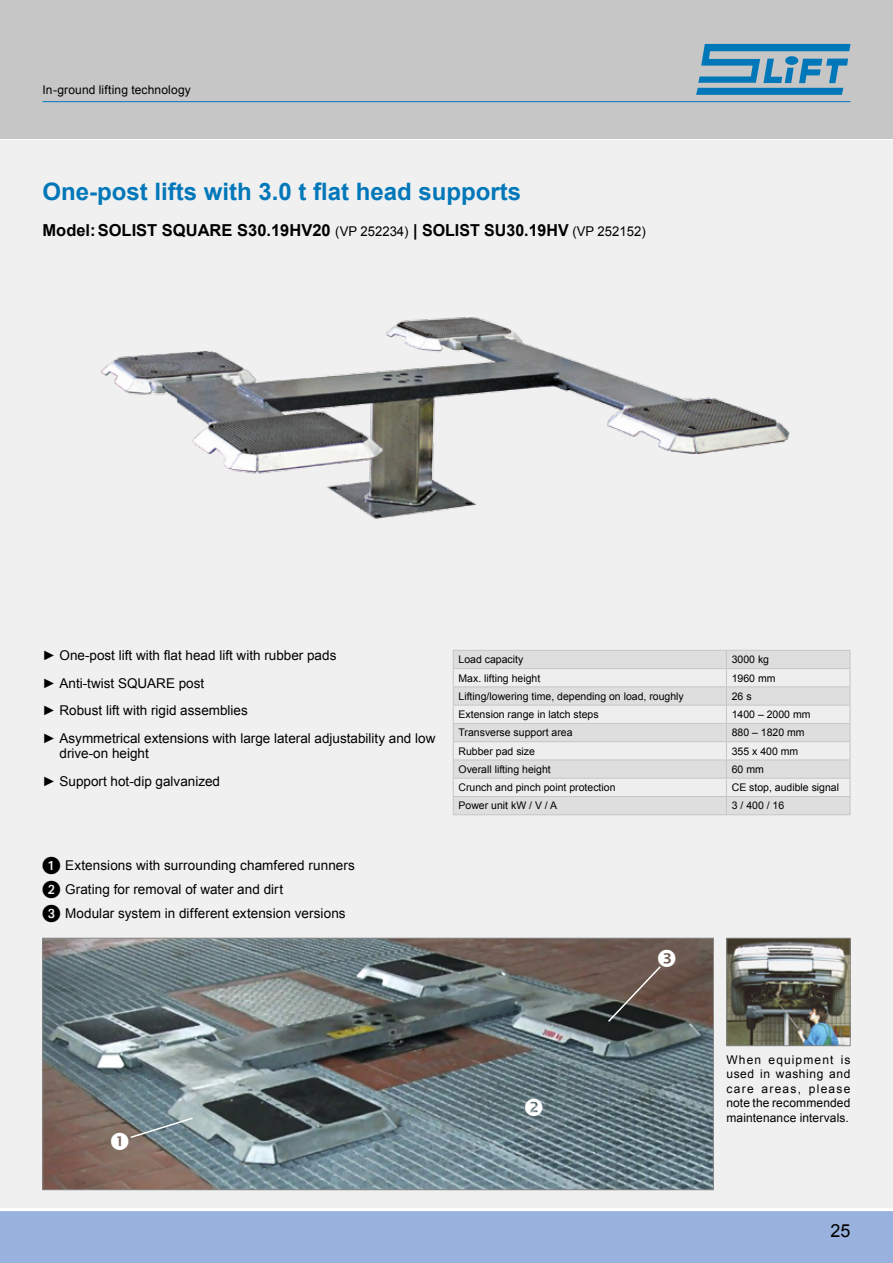
<style>
.page{position:relative;width:893px;height:1263px;background:#fff}
.page>*{position:absolute;margin:0;border:0;box-sizing:border-box;transform-origin:0 0}
.t1{font:700 24px "Arial";color:#0077b9}
.t2{font:18px "Arial";color:#000}
.t3{font:700 16.5px "Arial";color:#000}
.t4{font:13.5px/27.8px "Arial";color:#000}
.t5{font:12px/14.4px "Arial";letter-spacing:.01em;color:#000;text-align:justify}
.t6{font:10.5px "Arial";color:#000}
.s1{font-weight:400;font-size:13.5px}
.s2{font-family:"European Pi One";font-size:18px}
</style>
<div class="page">
<div style="left:0;top:118px;width:893px;height:1102px;background:#f0f0f0"></div>
<div style="left:0;top:1209px;width:893px;height:54px;background:#98b1dd"></div>
<hr style="left:0;top:1208px;width:893px;height:3px;background:#fff">
<hr style="left:0;top:137px;width:893px;height:3px;background:#fff">
<div style="left:0;top:0;width:893px;height:139px;background:#c6c6c6"></div>
<svg style="left:696px;top:44px;width:155px;height:51px"></svg>
<hr style="left:43px;top:101px;width:807px;height:1px;background:#0077b9">
<img style="left:45px;top:940px;width:667px;height:248px">
<div style="left:43px;top:938px;width:671px;height:252px;border:1px solid #878787"></div>
<img style="left:728px;top:940px;width:120px;height:104px">
<div style="left:726px;top:938px;width:124px;height:108px;border:1px solid #878787"></div>
<img style="left:100px;top:317px;width:690px;height:202px">
<div style="left:454px;top:651px;width:396px;height:163px;background:#dedede"></div>
<svg style="left:454px;top:669px;width:396px;height:127px"></svg>
<hr style="left:453px;top:668px;width:273px;height:1px;background:#c6c6c6">
<hr style="left:726px;top:668px;width:124px;height:1px;background:#c6c6c6">
<hr style="left:453px;top:686px;width:273px;height:1px;background:#c6c6c6">
<hr style="left:726px;top:686px;width:124px;height:1px;background:#c6c6c6">
<hr style="left:453px;top:705px;width:273px;height:1px;background:#c6c6c6">
<hr style="left:726px;top:705px;width:124px;height:1px;background:#c6c6c6">
<hr style="left:453px;top:723px;width:273px;height:1px;background:#c6c6c6">
<hr style="left:726px;top:723px;width:124px;height:1px;background:#c6c6c6">
<hr style="left:453px;top:741px;width:273px;height:1px;background:#c6c6c6">
<hr style="left:726px;top:741px;width:124px;height:1px;background:#c6c6c6">
<hr style="left:453px;top:759px;width:273px;height:1px;background:#c6c6c6">
<hr style="left:726px;top:759px;width:124px;height:1px;background:#c6c6c6">
<hr style="left:453px;top:778px;width:273px;height:1px;background:#c6c6c6">
<hr style="left:726px;top:778px;width:124px;height:1px;background:#c6c6c6">
<svg style="left:726px;top:651px;width:1px;height:163px"></svg>
<hr style="left:453px;top:796px;width:273px;height:1px;background:#c6c6c6">
<hr style="left:726px;top:796px;width:124px;height:1px;background:#c6c6c6">
<hr style="left:453px;top:650px;width:273px;height:1px;background:#c6c6c6">
<hr style="left:726px;top:650px;width:124px;height:1px;background:#c6c6c6">
<svg style="left:453px;top:651px;width:1px;height:163px"></svg>
<svg style="left:850px;top:651px;width:1px;height:163px"></svg>
<hr style="left:453px;top:814px;width:273px;height:1px;background:#c6c6c6">
<hr style="left:726px;top:814px;width:124px;height:1px;background:#c6c6c6">
<svg style="left:111px;top:1116px;width:83px;height:34px;background:#7d8384"></svg>
<svg style="left:525px;top:1099px;width:17px;height:17px"></svg>
<svg style="left:606px;top:949px;width:69px;height:74px;background:#5f5049"></svg>
<p class="t5" style="left:43px;top:82px;width:150px">In-ground lifting technology</p>
<h1 class="t1" style="left:43px;top:175px;width:480px">One-post lifts with 3.0 t flat head supports</h1>
<p class="t3" style="left:43px;top:219px;width:605px">Model:SOLIST SQUARE S30.19HV20 <span class="s1">(VP 252234)</span> | SOLIST SU30.19HV <span class="s1">(VP 252152)</span></p>
<p class="t4" style="left:43px;top:641px;width:394px">► One-post lift with flat head lift with rubber pads<br>► Anti-twist SQUARE post<br>► Robust lift with rigid assemblies<br>► Asymmetrical extensions with large lateral adjustability and low</p>
<p class="t4" style="left:43px;top:739px;width:179px;text-indent:17px">drive-on height<br>► Support hot-dip galvanized</p>
<p class="t4" style="left:43px;top:853px;width:314px;line-height:24px"><span class="s2">1</span> Extensions with surrounding chamfered runners<br><span class="s2">2</span> Grating for removal of water and dirt<br><span class="s2">3</span> Modular system in different extension versions</p>
<p class="t6" style="left:459px;top:653px;width:66px">Load capacity</p>
<p class="t6" style="left:732px;top:653px;width:39px">3000 kg</p>
<p class="t6" style="left:459px;top:671px;width:83px">Max. lifting height</p>
<p class="t6" style="left:732px;top:671px;width:45px">1960 mm</p>
<p class="t6" style="left:459px;top:689px;width:227px">Lifting/lowering time, depending on load, roughly</p>
<p class="t6" style="left:732px;top:689px;width:21px">26 s</p>
<p class="t6" style="left:459px;top:707px;width:142px">Extension range in latch steps</p>
<p class="t6" style="left:732px;top:707px;width:80px">1400 – 2000 mm</p>
<p class="t6" style="left:459px;top:726px;width:115px">Transverse support area</p>
<p class="t6" style="left:732px;top:726px;width:74px">880 – 1820 mm</p>
<p class="t6" style="left:459px;top:744px;width:78px">Rubber pad size</p>
<p class="t6" style="left:732px;top:744px;width:68px">355 x 400 mm</p>
<p class="t6" style="left:459px;top:762px;width:94px">Overall lifting height</p>
<p class="t6" style="left:732px;top:762px;width:34px">60 mm</p>
<p class="t6" style="left:459px;top:781px;width:158px">Crunch and pinch point protection</p>
<p class="t6" style="left:732px;top:781px;width:109px">CE stop, audible signal</p>
<p class="t6" style="left:459px;top:799px;width:100px">Power unit kW / V / A</p>
<p class="t6" style="left:732px;top:799px;width:54px">3 / 400 / 16</p>
<p class="t5" style="left:726px;top:1053px;width:126px">When equipment is used in washing and care areas, please note the recommended maintenance intervals.</p>
<h2 class="t2" style="left:830px;top:1219px;width:22px">25</h2>
</div>
